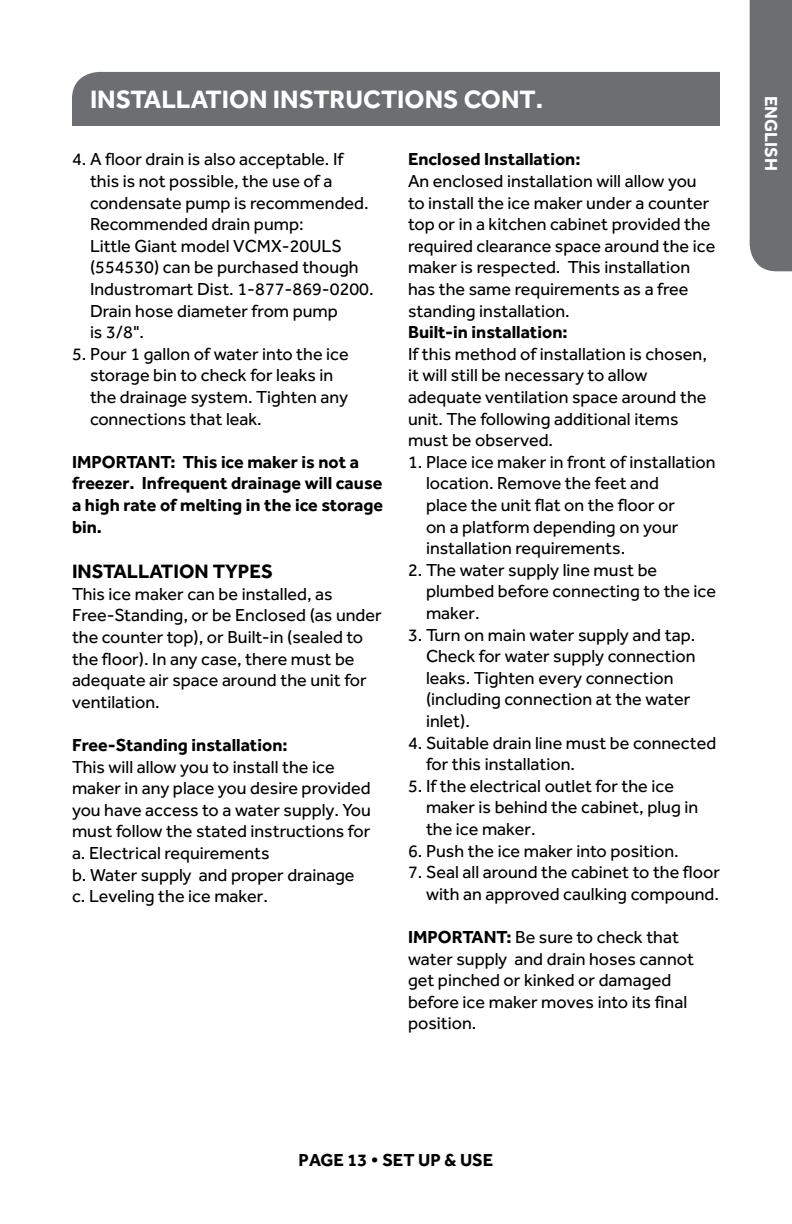
<style>
.page{position:relative;width:792px;height:1224px;background:#fff}
.page>*{position:absolute;margin:0;border:0;box-sizing:border-box;transform-origin:0 0}
.t1{font:700 26px "Effra";color:#fff}
.t2{font:700 20px "Effra";color:#000}
.t3{font:18px/21.6px "Effra";color:#000}
.t4{font:700 18px/21.6px "Effra";color:#000}
.t5{font:700 18px "Effra";color:#fff}
.s1{font-weight:700}
</style>
<div class="page">
<div style="left:750px;top:0;width:42px;height:271px;background:#6d6e71"></div>
<div style="left:72px;top:72px;width:648px;height:54px;background:#6d6e71"></div>
<h1 class="t1" style="left:90px;top:84px;width:455px">installation Instructions Cont.</h1>
<p class="t3" style="left:90px;top:148px;width:285px;text-indent:-18px">4. A floor drain is also acceptable. If this is not possible, the use of a condensate pump is recommended.<br>Recommended drain pump:<br>Little Giant model VCMX-20ULS (554530) can be purchased though<br>Industromart Dist. 1-877-869-0200.<br>Drain hose diameter from pump<br>is 3/8".</p>
<p class="t3" style="left:90px;top:343px;width:260px;text-indent:-18px">5. Pour 1 gallon of water into the ice storage bin to check for leaks in the drainage system. Tighten any connections that leak.</p>
<p class="t4" style="left:72px;top:451px;width:313px">IMPORTANT: This ice maker is not a freezer. Infrequent drainage will cause a high rate of melting in the ice storage bin.</p>
<p class="t2" style="left:72px;top:559px;width:178px">Installation Types</p>
<p class="t3" style="left:72px;top:583px;width:311px">This ice maker can be installed, as Free-Standing, or be Enclosed (as under the counter top), or Built-in (sealed to the floor). In any case, there must be adequate air space around the unit for ventilation.</p>
<p class="t4" style="left:72px;top:734px;width:217px">Free-Standing installation:</p>
<p class="t3" style="left:72px;top:756px;width:301px">This will allow you to install the ice maker in any place you desire provided you have access to a water supply. You must follow the stated instructions for a. Electrical requirements<br>b. Water supply and proper drainage c. Leveling the ice maker.</p>
<p class="t4" style="left:408px;top:148px;width:174px">Enclosed Installation:</p>
<p class="t3" style="left:408px;top:170px;width:309px">An enclosed installation will allow you to install the ice maker under a counter top or in a kitchen cabinet provided the required clearance space around the ice maker is respected. This installation has the same requirements as a free standing installation.</p>
<p class="t4" style="left:408px;top:321px;width:161px">Built-in installation:</p>
<p class="t3" style="left:408px;top:343px;width:300px">If this method of installation is chosen, it will still be necessary to allow adequate ventilation space around the unit. The following additional items must be observed.</p>
<p class="t3" style="left:426px;top:451px;width:291px;text-indent:-18px">1. Place ice maker in front of installation location. Remove the feet and<br>place the unit flat on the floor or<br>on a platform depending on your installation requirements.</p>
<p class="t3" style="left:426px;top:559px;width:292px;text-indent:-18px">2. The water supply line must be plumbed before connecting to the ice maker.</p>
<p class="t3" style="left:426px;top:624px;width:271px;text-indent:-18px">3. Turn on main water supply and tap.<br>Check for water supply connection leaks. Tighten every connection (including connection at the water inlet).</p>
<p class="t3" style="left:426px;top:732px;width:292px;text-indent:-18px">4. Suitable drain line must be connected for this installation.</p>
<p class="t3" style="left:426px;top:775px;width:274px;text-indent:-18px">5. If the electrical outlet for the ice maker is behind the cabinet, plug in the ice maker.</p>
<p class="t3" style="left:408px;top:840px;width:272px">6. Push the ice maker into position.</p>
<p class="t3" style="left:408px;top:861px;width:313px;text-align:right">7. Seal all around the cabinet to the floor with an approved caulking compound.</p>
<p class="t3" style="left:408px;top:926px;width:287px"><span class="s1">IMPORTANT:</span> Be sure to check that water supply and drain hoses cannot get pinched or kinked or damaged before ice maker moves into its final position.</p>
<p class="t5" style="left:782px;top:96px;width:74px;rotate:90deg">English</p>
<p class="t4" style="left:299px;top:1149px;width:196px">Page 13 • Set Up &amp; Use</p>
</div>
